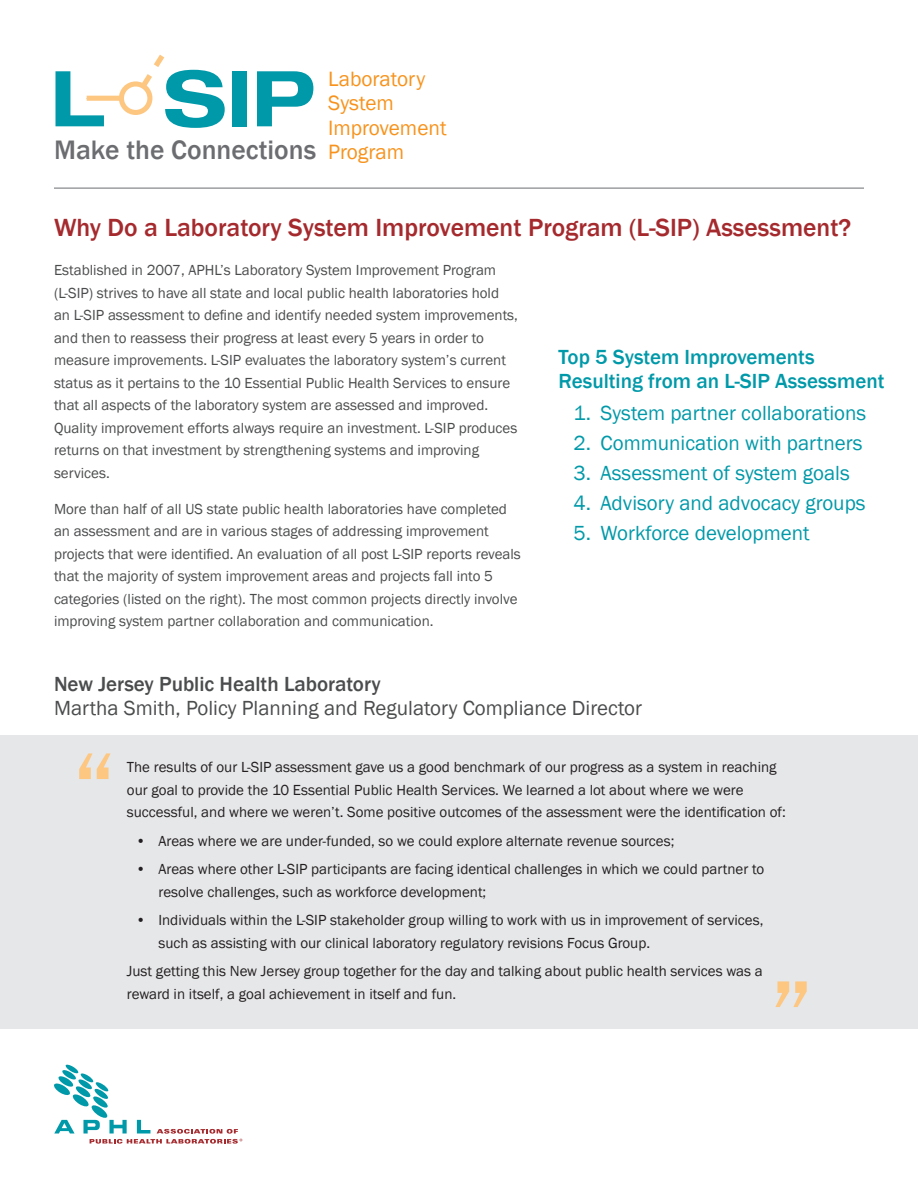
<style>
.page{position:relative;width:918px;height:1188px;background:#fff}
.page>*{position:absolute;margin:0;border:0;box-sizing:border-box;transform-origin:0 0}
.t1{font:120px "Franklin Gothic";color:#fdc782}
.t2{font:700 expanded 77.1px "Helvetica Neue LT Std";color:#0099a9}
.t3{font:500 27.45px "Franklin Gothic";color:#6c6d70}
.t4{font:500 25.5px "Franklin Gothic";color:#a52a2e}
.t5{font:21.3px/24.6px "Franklin Gothic";color:#f7931d}
.t6{font:21px "Franklin Gothic";color:#0099a9}
.t7{font:21px/24px "Franklin Gothic";color:#4b4c4d}
.t8{font:500 21px/24px "Franklin Gothic";color:#0099a9}
.t9{font:15px/22.5px "Franklin Gothic";color:#4b4c4d}
.t10{font:15px/22.5px "Franklin Gothic";color:#231f20}
.s1{font-weight:500}
</style>
<div class="page">
<div style="left:0;top:736px;width:918px;height:293px;background:#e6e7e9"></div>
<div style="left:87px;top:96px;width:63px;height:5px;background:#fdc782"></div>
<svg style="left:139px;top:55px;width:26px;height:43px"></svg>
<div style="left:121px;top:84px;width:29px;height:28px;background:#fff;border-radius:50%"></div>
<div style="left:119px;top:81px;width:33px;height:34px;border:5px solid #fdc782;border-radius:50%"></div>
<hr style="left:54px;top:188px;width:810px;height:1px;background:#6c6d70">
<svg style="left:54px;top:1065px;width:188px;height:79px"></svg>
<p class="t2" style="left:50px;top:50px;width:267px">L SIP</p>
<p class="t3" style="left:54px;top:133px;width:264px">Make the Connections</p>
<p class="t5" style="left:328px;top:67px;width:120px">Laboratory<br>System<br>Improvement<br>Program</p>
<p class="t4" style="left:54px;top:212px;width:799px">Why Do a Laboratory System Improvement Program (L-SIP) Assessment?</p>
<p class="t9" style="left:54px;top:259px;width:466px">Established in 2007, APHL’s Laboratory System Improvement Program (L-SIP) strives to have all state and local public health laboratories hold an L-SIP assessment to define and identify needed system improvements, and then to reassess their progress at least every 5 years in order to measure improvements. L-SIP evaluates the laboratory system’s current status as it pertains to the 10 Essential Public Health Services to ensure that all aspects of the laboratory system are assessed and improved.<br>Quality improvement efforts always require an investment. L-SIP produces returns on that investment by strengthening systems and improving services.</p>
<p class="t9" style="left:54px;top:498px;width:468px">More than half of all US state public health laboratories have completed an assessment and are in various stages of addressing improvement projects that were identified. An evaluation of all post L-SIP reports reveals that the majority of system improvement areas and projects fall into 5 categories (listed on the right). The most common projects directly involve improving system partner collaboration and communication.</p>
<p class="t8" style="left:559px;top:345px;width:327px">Top 5 System Improvements<br>Resulting from an L-SIP Assessment</p>
<p class="t6" style="left:574px;top:400px;width:294px">1. System partner collaborations</p>
<p class="t6" style="left:574px;top:430px;width:290px">2. Communication with partners</p>
<p class="t6" style="left:574px;top:460px;width:278px">3. Assessment of system goals</p>
<p class="t6" style="left:574px;top:490px;width:294px">4. Advisory and advocacy groups</p>
<p class="t6" style="left:574px;top:520px;width:238px">5. Workforce development</p>
<p class="t7" style="left:54px;top:673px;width:590px"><span class="s1">New Jersey Public Health Laboratory<br></span>Martha Smith, Policy Planning and Regulatory Compliance Director</p>
<p class="t1" style="left:70px;top:719px;width:50px">“</p>
<p class="t10" style="left:127px;top:756px;width:660px">The results of our L-SIP assessment gave us a good benchmark of our progress as a system in reaching our goal to provide the 10 Essential Public Health Services. We learned a lot about where we were successful, and where we weren’t. Some positive outcomes of the assessment were the identification of:</p>
<p class="t10" style="left:136px;top:830px;width:540px">• Areas where we are under-funded, so we could explore alternate revenue sources;</p>
<p class="t10" style="left:158px;top:858px;width:607px;text-indent:-22px">• Areas where other L-SIP participants are facing identical challenges in which we could partner to resolve challenges, such as workforce development;</p>
<p class="t10" style="left:158px;top:909px;width:607px;text-indent:-22px">• Individuals within the L-SIP stakeholder group willing to work with us in improvement of services, such as assisting with our clinical laboratory regulatory revisions Focus Group.</p>
<p class="t10" style="left:127px;top:960px;width:637px">Just getting this New Jersey group together for the day and talking about public health services was a reward in itself, a goal achievement in itself and fun.</p>
<p class="t1" style="left:767px;top:947px;width:50px">”</p>
</div>
